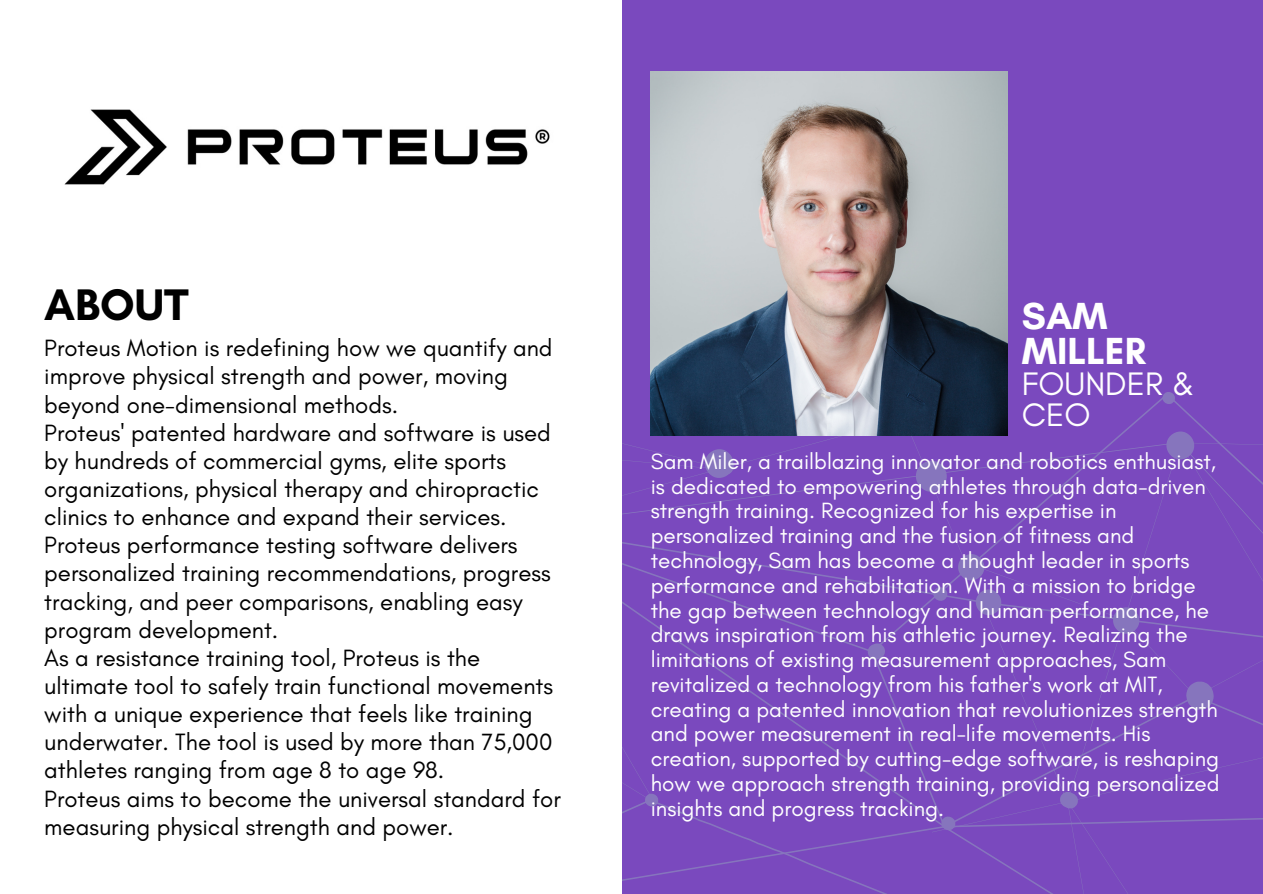
<style>
.page{position:relative;width:1263px;height:894px;background:#fff}
.page>*{position:absolute;margin:0;border:0;box-sizing:border-box;transform-origin:0 0}
.t1{font:700 45px "Glacial Indifference";color:#000}
.t2{font:700 38.4px/35.7px "Glacial Indifference";color:#fff}
.t3{font:33.15px/30.8px "Glacial Indifference";color:#fff}
.t4{font:24px/28px "Glacial Indifference";color:#000}
.t5{font:22.5px/24.8px "Glacial Indifference";color:#fff}
</style>
<div class="page">
<div style="left:0;top:0;width:1263px;height:893px;background:#7a49be"></div>
<svg style="left:621px;top:418px;width:642px;height:475px"></svg>
<svg style="left:932px;top:702px;width:331px;height:191px"></svg>
<svg style="left:938px;top:812px;width:20px;height:22px"></svg>
<svg style="left:868px;top:643px;width:17px;height:16px"></svg>
<svg style="left:642px;top:789px;width:19px;height:21px"></svg>
<svg style="left:1060px;top:791px;width:18px;height:17px"></svg>
<svg style="left:1160px;top:392px;width:17px;height:12px"></svg>
<svg style="left:930px;top:583px;width:20px;height:21px"></svg>
<svg style="left:1164px;top:429px;width:32px;height:32px"></svg>
<svg style="left:1111px;top:605px;width:30px;height:30px"></svg>
<svg style="left:956px;top:552px;width:47px;height:65px"></svg>
<svg style="left:703px;top:447px;width:34px;height:33px"></svg>
<svg style="left:888px;top:435px;width:33px;height:1px"></svg>
<svg style="left:914px;top:458px;width:35px;height:36px"></svg>
<svg style="left:1186px;top:681px;width:28px;height:28px"></svg>
<div style="left:0;top:0;width:621px;height:893px;background:#fff"></div>
<img style="left:651px;top:72px;width:356px;height:363px">
<img style="left:64px;top:109px;width:486px;height:76px">
<p class="t1" style="left:44px;top:277px;width:146px">ABOUT</p>
<p class="t4" style="left:44px;top:334px;width:510px">Proteus Motion is redefining how we quantify and improve physical strength and power, moving beyond one-dimensional methods.</p>
<p class="t4" style="left:44px;top:418px;width:508px">Proteus' patented hardware and software is used by hundreds of commercial gyms, elite sports organizations, physical therapy and chiropractic clinics to enhance and expand their services.</p>
<p class="t4" style="left:44px;top:530px;width:508px">Proteus performance testing software delivers personalized training recommendations, progress tracking, and peer comparisons, enabling easy program development.</p>
<p class="t4" style="left:44px;top:643px;width:510px">As a resistance training tool, Proteus is the ultimate tool to safely train functional movements with a unique experience that feels like training underwater. The tool is used by more than 75,000 athletes ranging from age 8 to age 98.</p>
<p class="t4" style="left:44px;top:783px;width:518px">Proteus aims to become the universal standard for measuring physical strength and power.</p>
<p class="t2" style="left:1022px;top:297px;width:125px">SAM<br>MILLER</p>
<p class="t3" style="left:1022px;top:368px;width:174px">FOUNDER &amp;<br>CEO</p>
<p class="t5" style="left:651px;top:448px;width:570px">Sam Miler, a trailblazing innovator and robotics enthusiast, is dedicated to empowering athletes through data-driven strength training. Recognized for his expertise in personalized training and the fusion of fitness and technology, Sam has become a thought leader in sports performance and rehabilitation. With a mission to bridge the gap between technology and human performance, he draws inspiration from his athletic journey. Realizing the limitations of existing measurement approaches, Sam revitalized a technology from his father's work at MIT, creating a patented innovation that revolutionizes strength and power measurement in real-life movements. His creation, supported by cutting-edge software, is reshaping how we approach strength training, providing personalized insights and progress tracking.</p>
</div>
